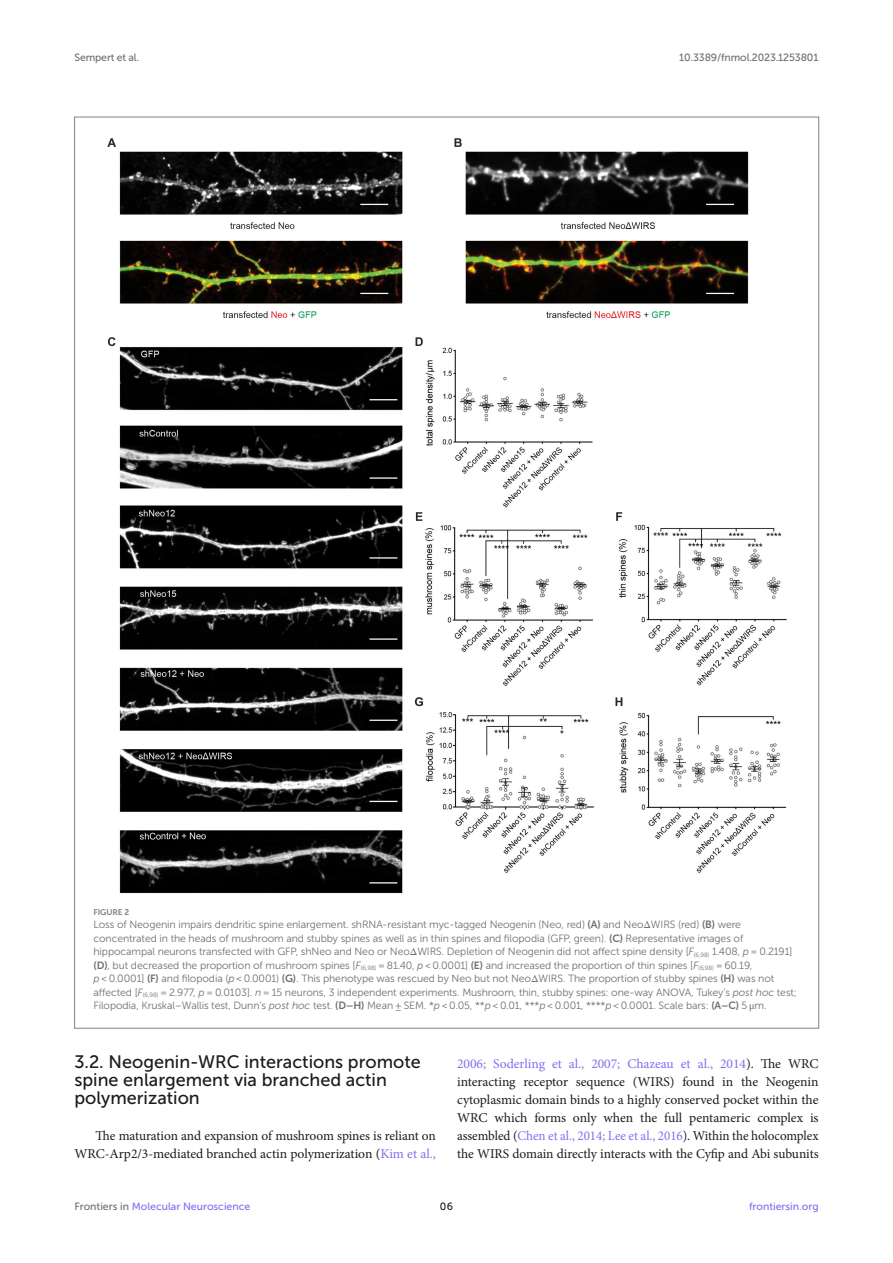
<style>
.page{position:relative;width:893px;height:1263px;background:#fff}
.page>*{position:absolute;margin:0;border:0;box-sizing:border-box;transform-origin:0 0}
.HEAD_2{font:18px/18px "Museo Sans 500";color:#1b1c1b}
.TEXT_FLUSH{font:13.5px/18px "Minion Pro";letter-spacing:-.005em;color:#1b1c1b;text-align:right}
.FIG_LEG{font:10.5px/13.5px "Museo Sans 300";letter-spacing:-.01em;color:#706f70}
.t1{font:10.5px "Museo Sans 500";color:#856df0}
.t2{font:10.5px "Museo Sans 500";letter-spacing:-.015em;color:#706f70}
.t3{font:10.5px "Museo Sans 500";color:#1b1c1b}
.FIG_HD{font:8.25px "Museo Sans 700";letter-spacing:-.01em;color:#7e7f7f}
.s1{font-family:"Museo Sans 700"}
.s2{font-family:"STIX General"}
.s3{font-style:italic}
.s4{color:#856df0}
.s5{color:#706f70}
</style>
<div class="page">
<img style="left:107px;top:138px;width:680px;height:756px">
<p class="t2" style="left:74px;top:51px;width:66px">Sempert et al.</p>
<p class="t2" style="left:679px;top:51px;width:141px">10.3389/fnmol.2023.1253801</p>
<p class="FIG_HD" style="left:94px;top:907px;width:37px">FIGURE 2</p>
<p class="FIG_LEG" style="left:94px;top:918px;width:705px">Loss of Neogenin impairs dendritic spine enlargement. shRNA-resistant myc-tagged Neogenin (Neo, red) <span class="s1">(A)</span> and Neo<span class="s2">Δ</span>WIRS (red) <span class="s1">(B)</span> were concentrated in the heads of mushroom and stubby spines as well as in thin spines and filopodia (GFP, green). <span class="s1">(C)</span> Representative images of hippocampal neurons transfected with GFP, shNeo and Neo or Neo<span class="s2">Δ</span>WIRS. Depletion of Neogenin did not affect spine density [<span class="s3">F</span><sub>(6,98)</sub> 1.408, <span class="s3">p</span> = 0.2191] <span class="s1">(D)</span>, but decreased the proportion of mushroom spines [<span class="s3">F</span><sub>(6,98)</sub> = 81.40, <span class="s3">p</span> &lt; 0.0001] <span class="s1">(E)</span> and increased the proportion of thin spines [<span class="s3">F</span><sub>(6,98)</sub> = 60.19,<br><span class="s3">p</span> &lt; 0.0001] <span class="s1">(F)</span> and filopodia (<span class="s3">p</span> &lt; 0.0001) <span class="s1">(G)</span>. This phenotype was rescued by Neo but not Neo<span class="s2">Δ</span>WIRS. The proportion of stubby spines <span class="s1">(H)</span> was not affected [<span class="s3">F</span><sub>(6,98)</sub> = 2.977, <span class="s3">p</span> = 0.0103]. <span class="s3">n</span> = 15 neurons, 3 independent experiments. Mushroom, thin, stubby spines: one-way ANOVA, Tukey’s <span class="s3">post hoc</span> test; Filopodia, Kruskal–Wallis test, Dunn’s <span class="s3">post hoc</span> test. <span class="s1">(D–H)</span> Mean ± SEM. *<span class="s3">p</span> &lt; 0.05, **<span class="s3">p</span> &lt; 0.01, ***<span class="s3">p</span> &lt; 0.001, ****<span class="s3">p</span> &lt; 0.0001. Scale bars: <span class="s1">(A–C)</span> 5 <span class="s2">μ</span>m.</p>
<p class="HEAD_2" style="left:74px;top:1053px;width:348px">3.2. Neogenin-WRC interactions promote spine enlargement via branched actin polymerization</p>
<p class="TEXT_FLUSH" style="left:74px;top:1127px;width:363px">The maturation and expansion of mushroom spines is reliant on<br>WRC-Arp2/3-mediated branched actin polymerization (<span class="s4">Kim et al.,</span></p>
<p class="TEXT_FLUSH" style="left:457px;top:1055px;width:363px;text-align:justify"><span class="s4">2006; Soderling et al., 2007; Chazeau et al., 2014</span>). The WRC interacting receptor sequence (WIRS) found in the Neogenin cytoplasmic domain binds to a highly conserved pocket within the WRC which forms only when the full pentameric complex is assembled (<span class="s4">Chen et al., 2014; Lee et al., 2016</span>). Within the holocomplex the WIRS domain directly interacts with the Cyfip and Abi subunits</p>
<p class="t1" style="left:74px;top:1200px;width:177px"><span class="s5">Frontiers in</span> Molecular Neuroscience</p>
<p class="t3" style="left:440px;top:1200px;width:15px">06</p>
<p class="t1" style="left:749px;top:1200px;width:71px">frontiersin.org</p>
</div>
